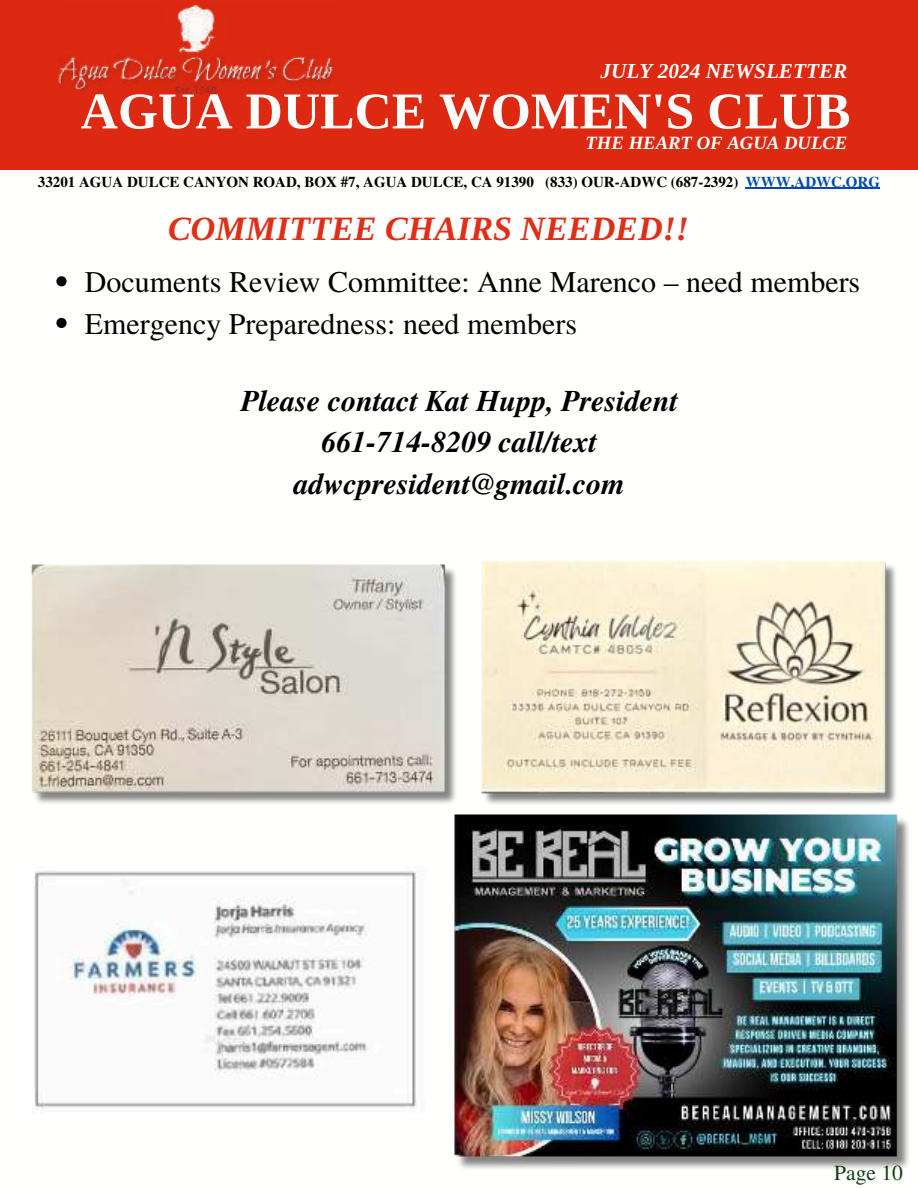
<style>
.page{position:relative;width:918px;height:1188px;background:#fff}
.page>*{position:absolute;margin:0;border:0;box-sizing:border-box;transform-origin:0 0}
.t1{font:700 51.6px "Libra Serif Modern";color:#fffffe}
.t2{font:italic 700 34.2px "Libra Serif Modern";color:#e02f18}
.t3{font:30px/41.7px "Te X Gyre Termes";color:#000}
.t4{font:italic 700 30px/41.7px "Te X Gyre Termes";color:#000;text-align:center}
.t5{font:21.45px "Te X Gyre Termes";color:#114015}
.t6{font:italic 700 21.3px "Libra Serif Modern";color:#fffffe}
.t7{font:italic 700 18.75px "Libra Serif Modern";color:#fffffe}
.t8{font:700 15px "Te X Gyre Termes";color:#000}
.s1{color:#004aad}
</style>
<div class="page">
<svg style="left:56px;top:276px;width:11px;height:10px"></svg>
<svg style="left:56px;top:318px;width:11px;height:10px"></svg>
<img style="left:31px;top:564px;width:425px;height:240px">
<div style="left:0;top:0;width:918px;height:169px;background:#dd2911"></div>
<hr style="left:746px;top:188px;width:134px;height:1px;background:#004aad">
<img style="left:58px;top:6px;width:277px;height:88px">
<img style="left:32px;top:871px;width:385px;height:238px">
<img style="left:454px;top:814px;width:455px;height:355px">
<img style="left:481px;top:560px;width:415px;height:244px">
<h3 class="t6" style="left:601px;top:57px;width:248px">JULY 2024 NEWSLETTER</h3>
<h1 class="t1" style="left:81px;top:77px;width:771px">AGUA DULCE WOMEN'S CLUB</h1>
<p class="t7" style="left:586px;top:131px;width:263px">THE HEART OF AGUA DULCE</p>
<p class="t8" style="left:38px;top:170px;width:844px">33201 AGUA DULCE CANYON ROAD, BOX #7, AGUA DULCE, CA 91390 (833) OUR-ADWC (687-2392) <span class="s1">WWW.ADWC.ORG</span></p>
<h2 class="t2" style="left:168px;top:206px;width:522px">COMMITTEE CHAIRS NEEDED!!</h2>
<h3 class="t3" style="left:85px;top:260px;width:777px">Documents Review Committee: Anne Marenco – need members<br>Emergency Preparedness: need members</h3>
<h3 class="t4" style="left:241px;top:379px;width:439px">Please contact Kat Hupp, President<br>661-714-8209 call/text adwcpresident@gmail.com</h3>
<h3 class="t5" style="left:834px;top:1157px;width:70px">Page 10</h3>
</div>
